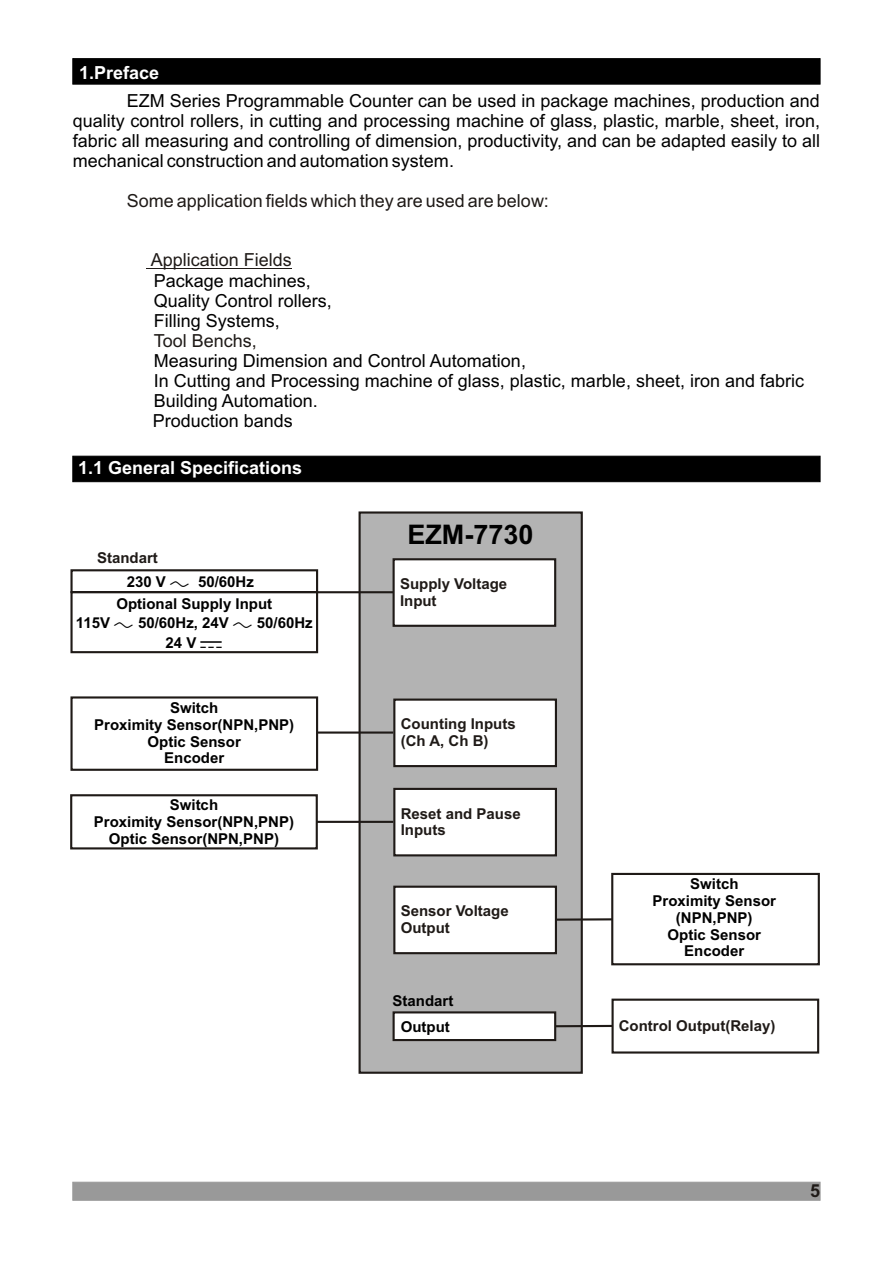
<style>
.page{position:relative;width:894px;height:1263px;background:#fff}
.page>*{position:absolute;margin:0;border:0;box-sizing:border-box;transform-origin:0 0}
.t1{font:700 27px "Arial";color:#000}
.t2{font:18px/20.1px "Arial";color:#000}
.t3{font:18px "Arial";color:#1f1a17}
.t4{font:700 18px "Arial";color:#fff}
.t5{font:700 18px "Arial";color:#1f1a17}
.t6{font:700 15px/16.8px "Arial";color:#000;text-align:center}
.t7{font:700 15px/16.8px "Arial";color:#1f1a17}
</style>
<div class="page">
<div style="left:73px;top:1182px;width:747px;height:18px;background:#999"></div>
<div style="left:73px;top:58px;width:747px;height:26px;background:#000;border:1px solid #000"></div>
<div style="left:73px;top:456px;width:747px;height:26px;background:#000;border:1px solid #000"></div>
<hr style="left:147px;top:268px;width:145px;height:1px;background:#1f1a17">
<div style="left:359px;top:511px;width:224px;height:563px;background:#b3b3b3;border:2px solid #1f1a17"></div>
<div style="left:393px;top:1011px;width:163px;height:30px;background:#fff;border:2px solid #1f1a17"></div>
<div style="left:393px;top:558px;width:163px;height:69px;background:#fff;border:2px solid #1f1a17"></div>
<div style="left:612px;top:999px;width:207px;height:55px;border:2px solid #1f1a17"></div>
<hr style="left:555px;top:1025px;width:57px;height:2px;background:#1f1a17">
<hr style="left:317px;top:591px;width:76px;height:2px;background:#1f1a17">
<div style="left:393px;top:699px;width:164px;height:68px;background:#fff;border:2px solid #1f1a17"></div>
<hr style="left:317px;top:732px;width:76px;height:2px;background:#1f1a17">
<div style="left:393px;top:788px;width:164px;height:68px;background:#fff;border:2px solid #1f1a17"></div>
<hr style="left:317px;top:821px;width:76px;height:2px;background:#1f1a17">
<div style="left:393px;top:886px;width:164px;height:68px;background:#fff;border:2px solid #1f1a17"></div>
<div style="left:611px;top:873px;width:209px;height:92px;border:2px solid #1f1a17"></div>
<hr style="left:555px;top:918px;width:57px;height:3px;background:#1f1a17">
<div style="left:70px;top:696px;width:248px;height:75px;border:2px solid #1f1a17"></div>
<div style="left:70px;top:794px;width:248px;height:55px;border:2px solid #1f1a17"></div>
<div style="left:70px;top:569px;width:248px;height:24px;border:2px solid #1f1a17"></div>
<div style="left:70px;top:591px;width:248px;height:62px;border:2px solid #1f1a17"></div>
<p class="t4" style="left:79px;top:66px;width:82px">1.Preface</p>
<p class="t2" style="left:73px;top:92px;width:749px;text-align:justify;text-indent:54px">EZM Series Programmable Counter can be used in package machines, production and quality control rollers, in cutting and processing machine of glass, plastic, marble, sheet, iron, fabric all measuring and controlling of dimension, productivity, and can be adapted easily to all mechanical construction and automation system.</p>
<p class="t3" style="left:127px;top:194px;width:424px">Some application fields which they are used are below:</p>
<p class="t3" style="left:151px;top:253px;width:143px">Application Fields</p>
<p class="t2" style="left:154px;top:272px;width:180px">Package machines,<br>Quality Control rollers,<br>Filling Systems,</p>
<p class="t2" style="left:153px;top:352px;width:653px">Measuring Dimension and Control Automation,<br>In Cutting and Processing machine of glass, plastic, marble, sheet, iron and fabric Building Automation.<br>Production bands</p>
<p class="t3" style="left:154px;top:334px;width:105px">Tool Benchs,</p>
<p class="t4" style="left:78px;top:461px;width:226px">1.1 General Specifications</p>
<p class="t7" style="left:97px;top:551px;width:62px">Standart</p>
<p class="t6" style="left:127px;top:575px;width:41px">230 V</p>
<p class="t6" style="left:116px;top:572px;width:157px;line-height:21.9px;text-align:left;text-indent:82px">50/60Hz<br>Optional Supply Input</p>
<p class="t6" style="left:76px;top:616px;width:36px">115V</p>
<p class="t6" style="left:138px;top:616px;width:92px">50/60Hz, 24V</p>
<p class="t6" style="left:257px;top:616px;width:57px">50/60Hz</p>
<p class="t6" style="left:166px;top:635px;width:32px">24 V</p>
<p class="t6" style="left:94px;top:701px;width:202px">Switch<br>Proximity Sensor(NPN,PNP)<br>Optic Sensor<br>Encoder</p>
<p class="t6" style="left:94px;top:798px;width:202px">Switch<br>Proximity Sensor(NPN,PNP)<br>Optic Sensor(NPN,PNP)</p>
<h1 class="t1" style="left:407px;top:525px;width:128px">EZM-7730</h1>
<p class="t7" style="left:400px;top:577px;width:109px">Supply Voltage<br>Input</p>
<p class="t7" style="left:401px;top:717px;width:116px">Counting Inputs (Ch A, Ch B)</p>
<p class="t7" style="left:401px;top:806px;width:122px">Reset and Pause<br>Inputs</p>
<p class="t7" style="left:401px;top:904px;width:110px">Sensor Voltage<br>Output</p>
<p class="t6" style="left:393px;top:994px;width:62px">Standart</p>
<p class="t6" style="left:401px;top:1019px;width:51px">Output</p>
<p class="t6" style="left:653px;top:877px;width:125px">Switch<br>Proximity Sensor (NPN,PNP)<br>Optic Sensor<br>Encoder</p>
<p class="t7" style="left:619px;top:1019px;width:158px">Control Output(Relay)</p>
<p class="t5" style="left:810px;top:1184px;width:12px">5</p>
</div>
